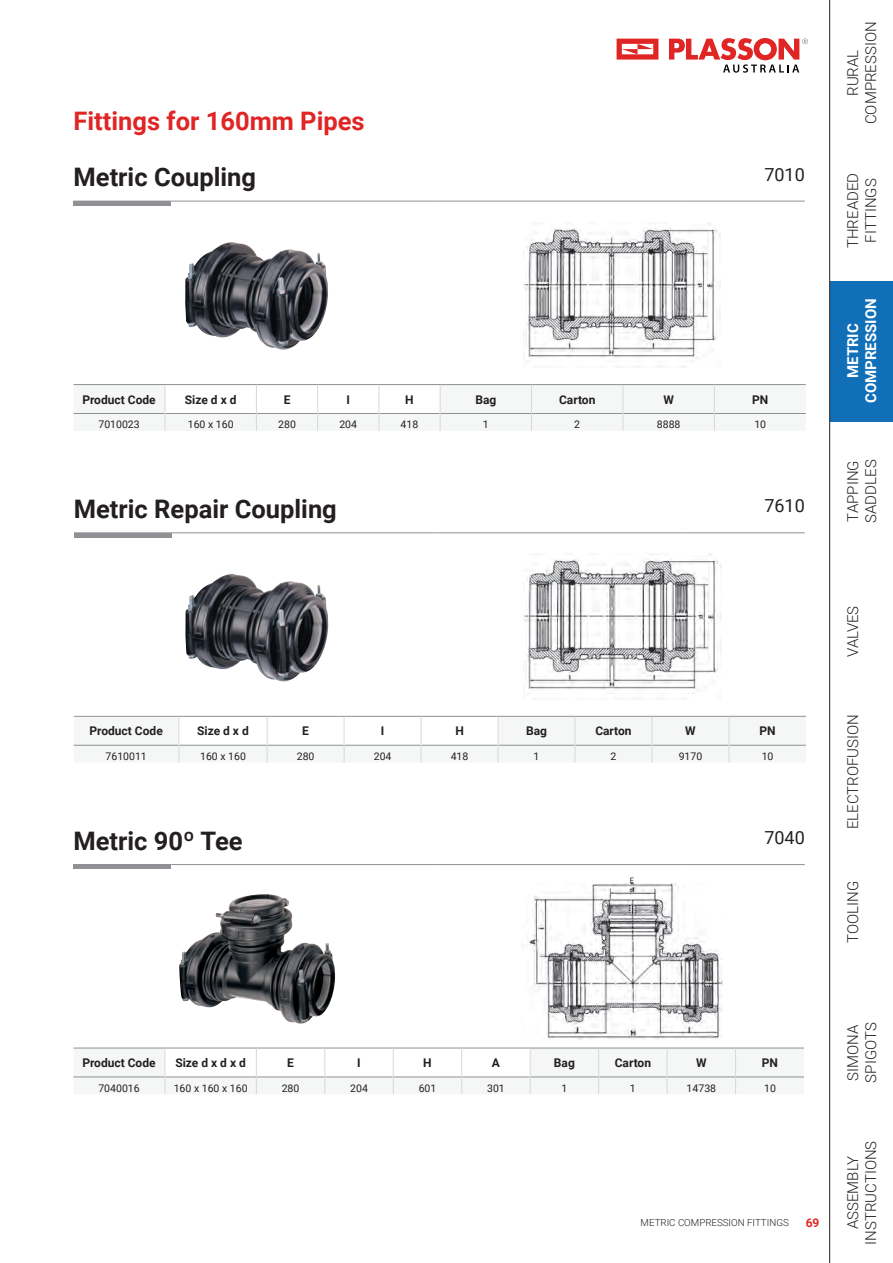
<style>
.page{position:relative;width:893px;height:1263px;background:#fff}
.page>*{position:absolute;margin:0;border:0;box-sizing:border-box;transform-origin:0 0}
.t1{font:700 25.5px "Roboto";color:#231f20}
.t2{font:700 25.5px "Roboto";color:#e02525}
.t3{font:18px "Roboto";color:#231f20}
.t4{font:300 15px/18px "Roboto";color:#231f20;text-align:center}
.t5{font:700 15px/18px "Roboto";color:#fff;text-align:center}
.t6{font:700 12px "Roboto";color:#231f20}
.t7{font:700 12px "Roboto";color:#e02525}
.t8{font:10.5px "Roboto";color:#231f20}
.t9{font:300 9.75px "Roboto";color:#231f20}
.t10{font:7.5px "Roboto";color:#231f20}
</style>
<div class="page">
<div style="left:830px;top:281px;width:63px;height:140px;background:#116fb8"></div>
<hr style="left:829px;top:0;width:1px;height:1263px;background:#231f20">
<svg style="left:617px;top:39px;width:41px;height:21px"></svg>
<svg style="left:669px;top:38px;width:139px;height:35px"></svg>
<div style="left:74px;top:201px;width:97px;height:5px;background:#8f9194"></div>
<hr style="left:171px;top:201px;width:268px;height:1px;background:#8f9194">
<hr style="left:439px;top:201px;width:246px;height:1px;background:#8f9194">
<hr style="left:685px;top:201px;width:120px;height:1px;background:#8f9194">
<img style="left:185px;top:242px;width:143px;height:108px">
<img style="left:523px;top:222px;width:198px;height:146px">
<hr style="left:74px;top:384px;width:91px;height:1px;background:#8f9194">
<hr style="left:165px;top:384px;width:91px;height:1px;background:#8f9194">
<hr style="left:256px;top:384px;width:62px;height:1px;background:#8f9194">
<hr style="left:318px;top:384px;width:61px;height:1px;background:#8f9194">
<hr style="left:379px;top:384px;width:61px;height:1px;background:#8f9194">
<hr style="left:440px;top:384px;width:92px;height:1px;background:#8f9194">
<hr style="left:532px;top:384px;width:91px;height:1px;background:#8f9194">
<hr style="left:623px;top:384px;width:91px;height:1px;background:#8f9194">
<hr style="left:714px;top:384px;width:92px;height:1px;background:#8f9194">
<svg style="left:74px;top:385px;width:732px;height:46px"></svg>
<hr style="left:74px;top:533px;width:98px;height:4px;background:#8f9194">
<hr style="left:74px;top:532px;width:98px;height:1px;background:#8f9194">
<hr style="left:172px;top:532px;width:267px;height:1px;background:#8f9194">
<hr style="left:439px;top:532px;width:247px;height:1px;background:#8f9194">
<hr style="left:686px;top:532px;width:119px;height:1px;background:#8f9194">
<img style="left:185px;top:574px;width:144px;height:108px">
<img style="left:523px;top:554px;width:198px;height:140px">
<svg style="left:74px;top:716px;width:732px;height:47px"></svg>
<div style="left:73px;top:864px;width:98px;height:5px;background:#8f9194"></div>
<hr style="left:171px;top:864px;width:268px;height:1px;background:#8f9194">
<hr style="left:439px;top:864px;width:246px;height:1px;background:#8f9194">
<hr style="left:685px;top:864px;width:120px;height:1px;background:#8f9194">
<img style="left:179px;top:895px;width:157px;height:129px">
<img style="left:529px;top:883px;width:193px;height:156px">
<svg style="left:73px;top:1048px;width:731px;height:46px"></svg>
<h1 class="t2" style="left:74px;top:103px;width:293px">Fittings for 160mm Pipes</h1>
<h1 class="t1" style="left:74px;top:159px;width:184px">Metric Coupling</h1>
<p class="t3" style="left:764px;top:162px;width:42px">7010</p>
<p class="t6" style="left:82px;top:391px;width:75px">Product Code</p>
<p class="t6" style="left:185px;top:391px;width:53px">Size d x d</p>
<p class="t6" style="left:284px;top:391px;width:8px">E</p>
<p class="t6" style="left:346px;top:391px;width:5px">I</p>
<p class="t6" style="left:405px;top:391px;width:10px">H</p>
<p class="t6" style="left:475px;top:391px;width:22px">Bag</p>
<p class="t6" style="left:559px;top:391px;width:38px">Carton</p>
<p class="t6" style="left:663px;top:391px;width:12px">W</p>
<p class="t6" style="left:752px;top:391px;width:18px">PN</p>
<p class="t8" style="left:98px;top:417px;width:43px">7010023</p>
<p class="t8" style="left:188px;top:417px;width:47px">160 x 160</p>
<p class="t8" style="left:278px;top:417px;width:19px">280</p>
<p class="t8" style="left:339px;top:417px;width:19px">204</p>
<p class="t8" style="left:401px;top:417px;width:19px">418</p>
<p class="t8" style="left:483px;top:417px;width:7px">1</p>
<p class="t8" style="left:574px;top:417px;width:7px">2</p>
<p class="t8" style="left:657px;top:417px;width:25px">8888</p>
<p class="t8" style="left:754px;top:417px;width:13px">10</p>
<h1 class="t1" style="left:74px;top:491px;width:265px">Metric Repair Coupling</h1>
<p class="t3" style="left:764px;top:493px;width:42px">7610</p>
<p class="t4" style="left:843px;top:124px;width:104px;rotate:-90deg">RURAL<br>COMPRESSION</p>
<p class="t4" style="left:843px;top:248px;width:77px;rotate:-90deg">THREADED<br>FITTINGS</p>
<p class="t5" style="left:843px;top:403px;width:106px;rotate:-90deg">METRIC<br>COMPRESSION</p>
<p class="t4" style="left:843px;top:523px;width:65px;text-align:left;rotate:-90deg">TAPPING<br>SADDLES</p>
<p class="t6" style="left:89px;top:723px;width:75px">Product Code</p>
<p class="t6" style="left:197px;top:723px;width:53px">Size d x d</p>
<p class="t6" style="left:302px;top:723px;width:8px">E</p>
<p class="t6" style="left:381px;top:723px;width:5px">I</p>
<p class="t6" style="left:455px;top:723px;width:10px">H</p>
<p class="t6" style="left:526px;top:723px;width:22px">Bag</p>
<p class="t6" style="left:595px;top:723px;width:38px">Carton</p>
<p class="t6" style="left:685px;top:723px;width:12px">W</p>
<p class="t6" style="left:759px;top:723px;width:18px">PN</p>
<p class="t8" style="left:106px;top:749px;width:43px">7610011</p>
<p class="t8" style="left:200px;top:749px;width:47px">160 x 160</p>
<p class="t8" style="left:297px;top:749px;width:19px">280</p>
<p class="t8" style="left:374px;top:749px;width:19px">204</p>
<p class="t8" style="left:451px;top:749px;width:19px">418</p>
<p class="t8" style="left:534px;top:749px;width:7px">1</p>
<p class="t8" style="left:611px;top:749px;width:7px">2</p>
<p class="t8" style="left:679px;top:749px;width:25px">9170</p>
<p class="t8" style="left:762px;top:749px;width:13px">10</p>
<h1 class="t1" style="left:73px;top:823px;width:171px">Metric 90º Tee</h1>
<p class="t3" style="left:764px;top:825px;width:42px">7040</p>
<p class="t10" style="left:630px;top:875px;width:6px">E</p>
<p class="t4" style="left:843px;top:657px;width:53px;rotate:-90deg">VALVES</p>
<p class="t4" style="left:843px;top:829px;width:117px;rotate:-90deg">ELECTROFUSION</p>
<p class="t4" style="left:843px;top:943px;width:63px;rotate:-90deg">TOOLING</p>
<p class="t6" style="left:82px;top:1054px;width:75px">Product Code</p>
<p class="t6" style="left:175px;top:1054px;width:72px">Size d x d x d</p>
<p class="t6" style="left:287px;top:1054px;width:8px">E</p>
<p class="t6" style="left:357px;top:1054px;width:5px">I</p>
<p class="t6" style="left:423px;top:1054px;width:10px">H</p>
<p class="t6" style="left:492px;top:1054px;width:10px">A</p>
<p class="t6" style="left:554px;top:1054px;width:22px">Bag</p>
<p class="t6" style="left:615px;top:1054px;width:38px">Carton</p>
<p class="t6" style="left:696px;top:1054px;width:12px">W</p>
<p class="t6" style="left:762px;top:1054px;width:18px">PN</p>
<p class="t8" style="left:98px;top:1081px;width:43px">7040016</p>
<p class="t8" style="left:174px;top:1081px;width:75px">160 x 160 x 160</p>
<p class="t8" style="left:282px;top:1081px;width:19px">280</p>
<p class="t8" style="left:350px;top:1081px;width:19px">204</p>
<p class="t8" style="left:419px;top:1081px;width:19px">601</p>
<p class="t8" style="left:487px;top:1081px;width:19px">301</p>
<p class="t8" style="left:561px;top:1081px;width:7px">1</p>
<p class="t8" style="left:630px;top:1081px;width:7px">1</p>
<p class="t8" style="left:687px;top:1081px;width:31px">14738</p>
<p class="t8" style="left:764px;top:1081px;width:13px">10</p>
<p class="t9" style="left:641px;top:1216px;width:150px">METRIC COMPRESSION FITTINGS</p>
<p class="t7" style="left:806px;top:1214px;width:15px">69</p>
<p class="t4" style="left:843px;top:1082px;width:62px;text-align:left;rotate:-90deg">SIMONA<br>SPIGOTS</p>
<p class="t4" style="left:843px;top:1245px;width:106px;rotate:-90deg">ASSEMBLY<br>INSTRUCTIONS</p>
</div>
